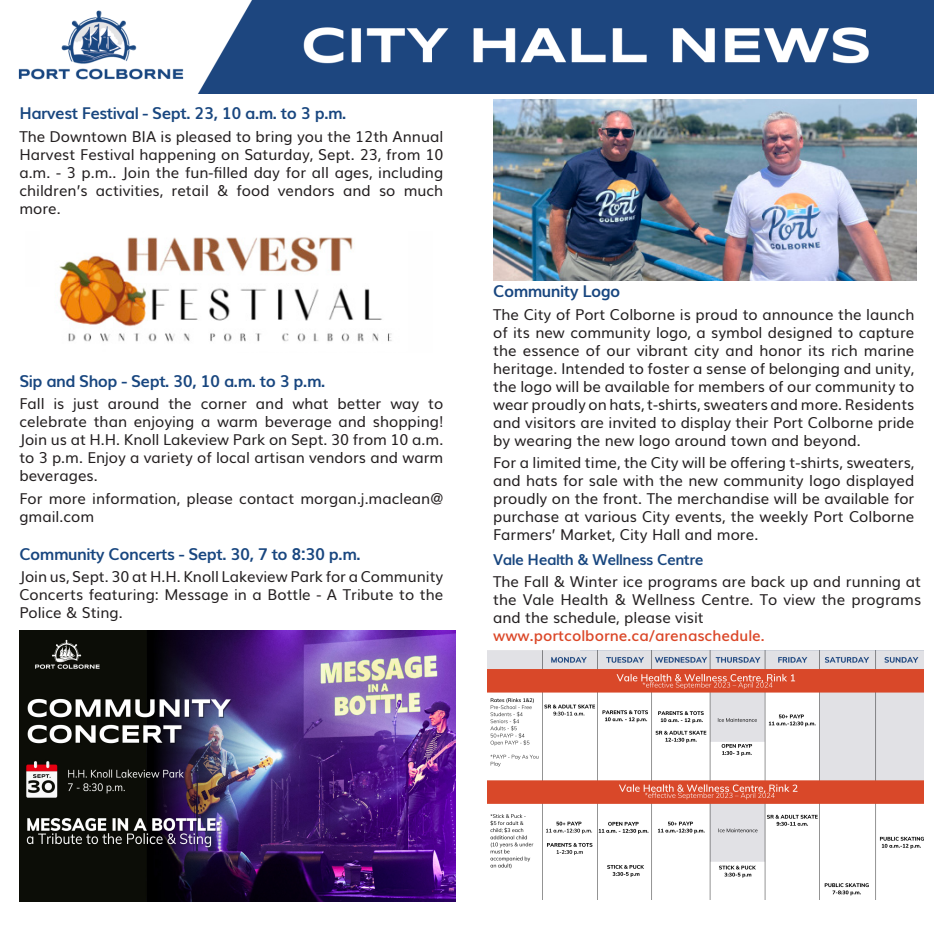
<style>
.page{position:relative;width:934px;height:945px;background:#fff}
.page>*{position:absolute;margin:0;border:0;box-sizing:border-box;transform-origin:0 0}
.t1{font:700 16.25px "Muli";letter-spacing:-.03em;color:#18467f}
.t2{font:15px/18px "Muli";color:#231f20;text-align:justify}
.t3{font:600 15px "Muli";color:#db4728}
.t4{font:700 15px "Muli";letter-spacing:-.03em;color:#18467f}
</style>
<div class="page">
<img style="left:18px;top:0;width:916px;height:93px">
<img style="left:493px;top:100px;width:423px;height:181px">
<img style="left:59px;top:237px;width:333px;height:105px">
<img style="left:19px;top:631px;width:436px;height:271px">
<img style="left:487px;top:651px;width:437px;height:249px">
<p class="t1" style="left:19px;top:100px;width:329px">Harvest Festival - Sept. 23, 10 a.m. to 3 p.m.</p>
<p class="t2" style="left:19px;top:126px;width:425px">The Downtown BIA is pleased to bring you the 12th Annual Harvest Festival happening on Saturday, Sept. 23, from 10 a.m. - 3 p.m.. Join the fun-filled day for all ages, including children’s activities, retail &amp; food vendors and so much more.</p>
<p class="t1" style="left:19px;top:368px;width:307px">Sip and Shop - Sept. 30, 10 a.m. to 3 p.m.</p>
<p class="t2" style="left:19px;top:394px;width:425px">Fall is just around the corner and what better way to celebrate than enjoying a warm beverage and shopping!<br>Join us at H.H. Knoll Lakeview Park on Sept. 30 from 10 a.m. to 3 p.m. Enjoy a variety of local artisan vendors and warm beverages.</p>
<p class="t2" style="left:19px;top:488px;width:425px">For more information, please contact morgan.j.maclean@ gmail.com</p>
<p class="t1" style="left:19px;top:541px;width:343px">Community Concerts - Sept. 30, 7 to 8:30 p.m.</p>
<p class="t2" style="left:19px;top:567px;width:425px">Join us, Sept. 30 at H.H. Knoll Lakeview Park for a Community Concerts featuring: Message in a Bottle - A Tribute to the Police &amp; Sting.</p>
<p class="t1" style="left:493px;top:278px;width:129px">Community Logo</p>
<p class="t2" style="left:493px;top:304px;width:423px">The City of Port Colborne is proud to announce the launch of its new community logo, a symbol designed to capture the essence of our vibrant city and honor its rich marine heritage. Intended to foster a sense of belonging and unity, the logo will be available for members of our community to wear proudly on hats, t-shirts, sweaters and more. Residents and visitors are invited to display their Port Colborne pride by wearing the new logo around town and beyond.</p>
<p class="t2" style="left:493px;top:453px;width:423px">For a limited time, the City will be offering t-shirts, sweaters, and hats for sale with the new community logo displayed proudly on the front. The merchandise will be available for purchase at various City events, the weekly Port Colborne Farmers’ Market, City Hall and more.</p>
<p class="t4" style="left:493px;top:547px;width:212px">Vale Health &amp; Wellness Centre</p>
<p class="t2" style="left:493px;top:572px;width:429px">The Fall &amp; Winter ice programs are back up and running at the Vale Health &amp; Wellness Centre. To view the programs and the schedule, please visit</p>
<p class="t3" style="left:493px;top:624px;width:273px">www.portcolborne.ca/arenaschedule.</p>
</div>
